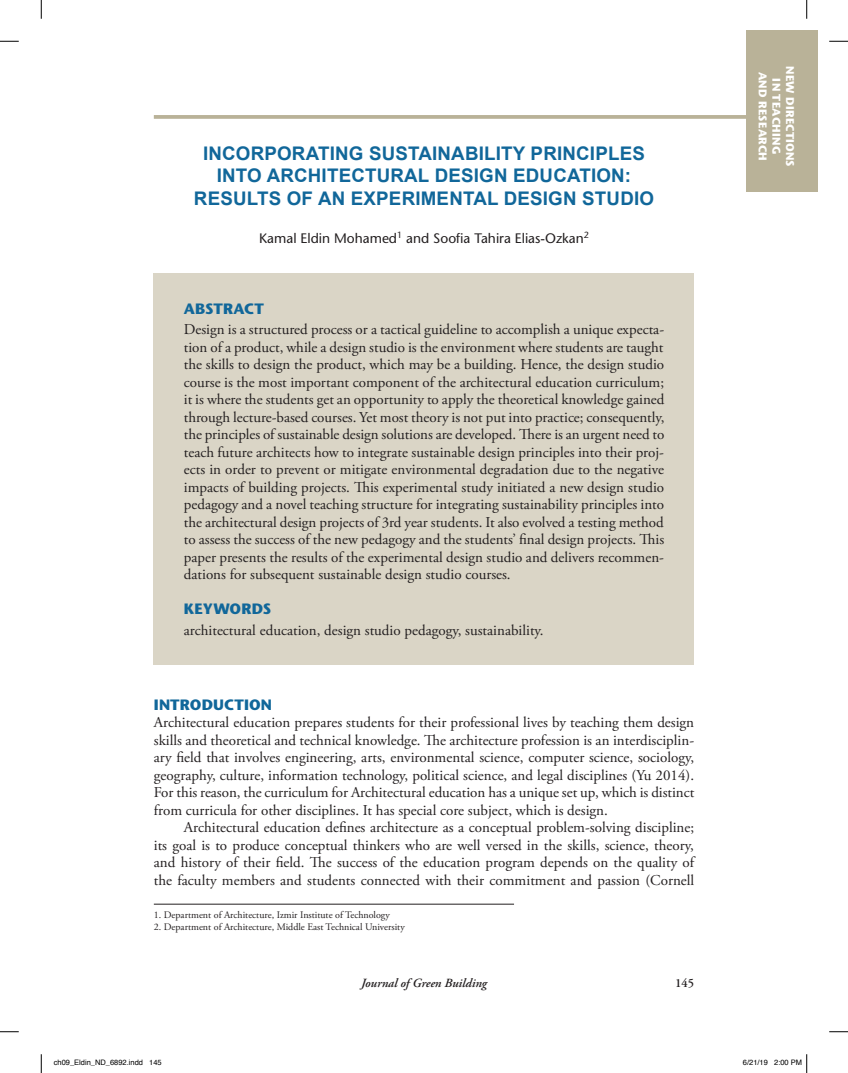
<style>
.page{position:relative;width:848px;height:1073px;background:#fff}
.page>*{position:absolute;margin:0;border:0;box-sizing:border-box;transform-origin:0 0}
.t1{font:700 18.75px/22.5px "Arial";letter-spacing:.01em;color:#11679a;text-align:center}
.t2{font:15px/17.5px "Adobe Garamond Pro";color:#231f20;text-align:justify}
.t3{font:700 15px "Stone Sans";letter-spacing:.005em;color:#11679a}
.t4{font:13.75px "Stone Sans";color:#231f20}
.t5{font:italic 600 12.5px "Adobe Garamond Pro";color:#231f20}
.t6{font:600 12.5px "Adobe Garamond Pro";color:#231f20}
.t7{font:700 11.25px/13.8px "Stone Sans";letter-spacing:.02em;color:#fff;text-align:center}
.t8{font:10px "Adobe Garamond Pro";color:#231f20}
.t9{font:7.5px "Helvetica";color:#000}
</style>
<div class="page">
<svg style="left:154px;top:115px;width:592px;height:4px;background:#bdb69d"></svg>
<div style="left:746px;top:30px;width:72px;height:161px;background:#b9b298"></div>
<div style="left:154px;top:273px;width:540px;height:391px;background:#dad5c6"></div>
<hr style="left:154px;top:903px;width:360px;height:1px;background:#231f20">
<svg style="left:0;top:41px;width:19px;height:1px"></svg>
<svg style="left:829px;top:41px;width:19px;height:1px"></svg>
<svg style="left:0;top:1031px;width:19px;height:1px"></svg>
<svg style="left:829px;top:1031px;width:19px;height:1px"></svg>
<svg style="left:41px;top:0;width:1px;height:19px"></svg>
<svg style="left:41px;top:1054px;width:1px;height:18px"></svg>
<svg style="left:806px;top:0;width:1px;height:19px"></svg>
<svg style="left:806px;top:1054px;width:1px;height:18px"></svg>
<p class="t1" style="left:194px;top:143px;width:461px">INCORPORATING SUSTAINABILITY PRINCIPLES<br>INTO ARCHITECTURAL DESIGN EDUCATION:<br>RESULTS OF AN EXPERIMENTAL DESIGN STUDIO</p>
<p class="t4" style="left:259px;top:229px;width:331px">Kamal Eldin Mohamed<sup>1</sup> and Soofia Tahira Elias-Ozkan<sup>2</sup></p>
<p class="t3" style="left:184px;top:300px;width:82px">ABSTRACT</p>
<p class="t2" style="left:184px;top:321px;width:482px">Design is a structured process or a tactical guideline to accomplish a unique expecta&shy;tion of a product, while a design studio is the environment where students are taught the skills to design the product, which may be a building. Hence, the design studio course is the most important component of the architectural education curriculum; it is where the students get an opportunity to apply the theoretical knowledge gained through lecture-based courses. Yet most theory is not put into practice; consequently, the principles of sustainable design solutions are developed. There is an urgent need to teach future architects how to integrate sustainable design principles into their proj&shy;ects in order to prevent or mitigate environmental degradation due to the negative impacts of building projects. This experimental study initiated a new design studio pedagogy and a novel teaching structure for integrating sustainability principles into the architectural design projects of 3rd year students. It also evolved a testing method to assess the success of the new pedagogy and the students’ final design projects. This paper presents the results of the experimental design studio and delivers recommen&shy;dations for subsequent sustainable design studio courses.</p>
<p class="t3" style="left:184px;top:600px;width:89px">KEYWORDS</p>
<p class="t2" style="left:184px;top:621px;width:361px">architectural education, design studio pedagogy, sustainability.</p>
<p class="t3" style="left:154px;top:695px;width:120px">INTRODUCTION</p>
<p class="t2" style="left:154px;top:714px;width:542px">Architectural education prepares students for their professional lives by teaching them design skills and theoretical and technical knowledge. The architecture profession is an interdisciplin&shy;ary field that involves engineering, arts, environmental science, computer science, sociology, geography, culture, information technology, political science, and legal disciplines (Yu 2014).<br>For this reason, the curriculum for Architectural education has a unique set up, which is distinct from curricula for other disciplines. It has special core subject, which is design.</p>
<p class="t2" style="left:154px;top:819px;width:542px;text-indent:30px">Architectural education defines architecture as a conceptual problem-solving discipline; its goal is to produce conceptual thinkers who are well versed in the skills, science, theory, and history of their field. The success of the education program depends on the quality of the faculty members and students connected with their commitment and passion (Cornell</p>
<p class="t8" style="left:154px;top:908px;width:237px">1. Department of Architecture, Izmir Institute of Technology</p>
<p class="t8" style="left:154px;top:921px;width:252px">2. Department of Architecture, Middle East Technical University</p>
<p class="t5" style="left:361px;top:975px;width:127px">Journal of Green Building</p>
<p class="t6" style="left:675px;top:975px;width:21px">145</p>
<p class="t7" style="left:797px;top:66px;width:102px;rotate:90deg">NEW DIRECTIONS<br>IN TEACHING<br>AND RESEARCH</p>
<p class="t9" style="left:54px;top:1057px;width:109px">ch09_Eldin_ND_6892.indd 145</p>
<p class="t9" style="left:742px;top:1057px;width:61px">6/21/19 2:00 PM</p>
</div>
